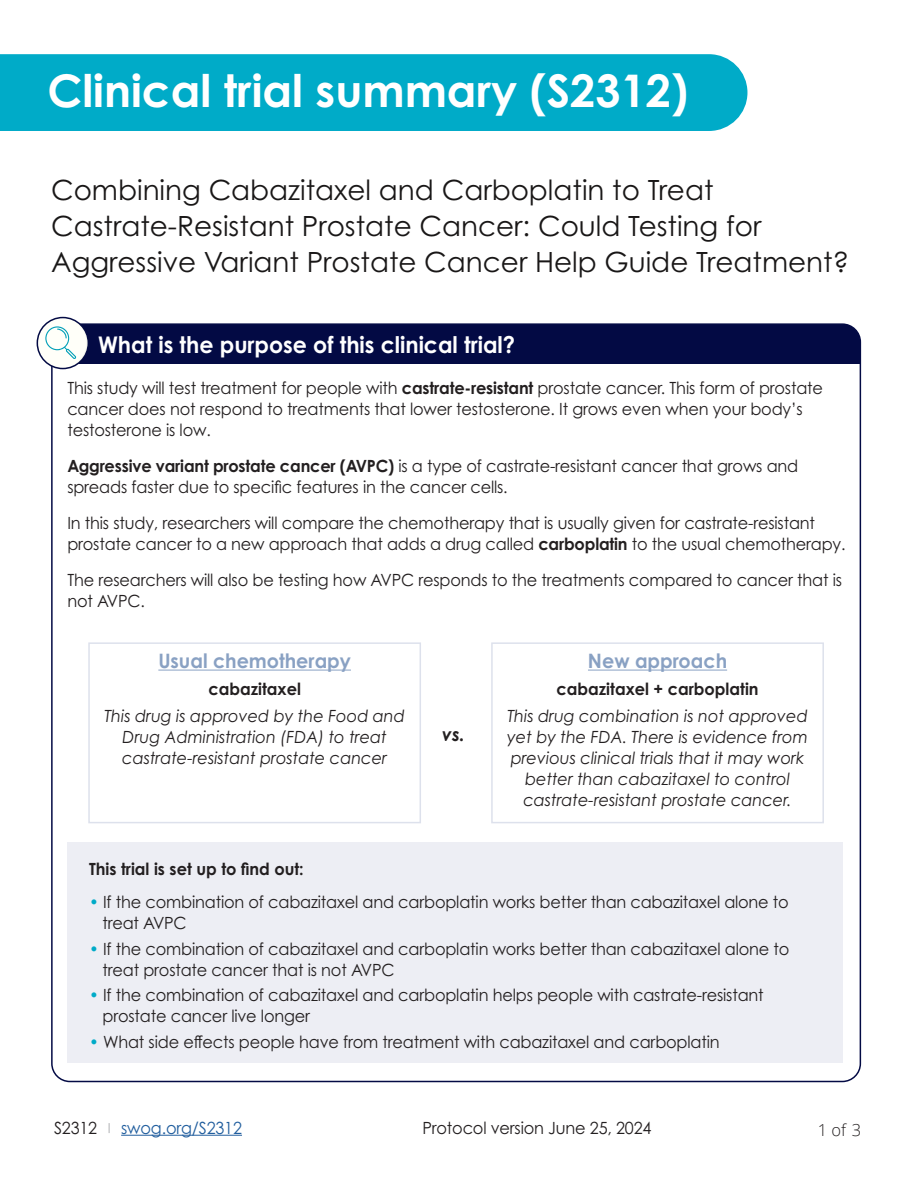
<style>
.page{position:relative;width:918px;height:1188px;background:#fff}
.page>*{position:absolute;margin:0;border:0;box-sizing:border-box;transform-origin:0 0}
.t1{font:46.95px "Minion Pro";color:#fff}
.t2{font:500 45.75px "Roboto";color:#fff}
.t3{font:700 45px "Century Gothic Pro";color:#fff}
.t4{font:27.9px/35.5px "Century Gothic Pro";color:#191717}
.t5{font:700 22.95px "Century Gothic Pro";color:#fff;scale:.96 1}
.t6{font:700 19.95px "Century Gothic Pro";color:#89a1c3;scale:.96 1}
.t7{font:italic 700 18.3px "Century Gothic Pro";color:#231f20;scale:.96 1}
.t8{font:16.8px/21px "Century Gothic Pro";letter-spacing:-.01em;color:#231f20;scale:.96 1}
.t9{font:italic 16.8px/21px "Century Gothic Pro";color:#231f20;text-align:center;scale:.96 1}
.t10{font:700 16.8px "Century Gothic Pro";color:#231f20;scale:.96 1}
.t11{font:16.8px "Century Gothic Pro";letter-spacing:-.01em;color:#215e9e;scale:.96 1}
.t12{font:300 16.5px "Open Sans";color:#231f20}
.t13{font:500 11.7px "Roboto";color:#009fb8}
.s1{font-weight:700}
.s2{color:#00abc8}
.s3{color:#231f20}
</style>
<div class="page">
<hr style="left:121px;top:1135px;width:121px;height:1px;background:#215e9e">
<div style="left:0;top:54px;width:747px;height:77px;background:#00abc8"></div>
<div style="left:52px;top:324px;width:808px;height:40px;background:#030a44"></div>
<svg style="left:37px;top:318px;width:50px;height:51px"></svg>
<div style="left:37px;top:317px;width:52px;height:52px;border:2px solid #030a44;border-radius:50%"></div>
<div style="left:88px;top:642px;width:333px;height:181px;border:2px solid #dde1ec"></div>
<hr style="left:158px;top:670px;width:193px;height:1px;background:#89a1c3">
<div style="left:491px;top:642px;width:333px;height:181px;border:2px solid #dde1ec"></div>
<hr style="left:588px;top:670px;width:139px;height:1px;background:#89a1c3">
<div style="left:67px;top:842px;width:776px;height:221px;background:#edeef4"></div>
<p class="t3" style="left:47px;top:62px;width:642px">Clinical trial summary (S2312)</p>
<p class="t4" style="left:51px;top:172px;width:800px">Combining Cabazitaxel and Carboplatin to Treat<br>Castrate-Resistant Prostate Cancer: Could Testing for<br>Aggressive Variant Prostate Cancer Help Guide Treatment?</p>
<p class="t2" style="left:110px;top:312px;width:24px">?</p>
<p class="t13" style="left:426px;top:330px;width:7px">?</p>
<p class="t1" style="left:350px;top:312px;width:14px">i</p>
<p class="t8" style="left:67px;top:377px;width:789px">This study will test treatment for people with <span class="s1">castrate-resistant</span> prostate cancer. This form of prostate cancer does not respond to treatments that lower testosterone. It grows even when your body’s testosterone is low.</p>
<p class="t8" style="left:67px;top:455px;width:763px"><span class="s1">Aggressive variant prostate cancer (AVPC)</span> is a type of castrate-resistant cancer that grows and spreads faster due to specific features in the cancer cells.</p>
<p class="t8" style="left:67px;top:512px;width:812px">In this study, researchers will compare the chemotherapy that is usually given for castrate-resistant prostate cancer to a new approach that adds a drug called <span class="s1">carboplatin</span> to the usual chemotherapy.</p>
<p class="t8" style="left:67px;top:569px;width:809px">The researchers will also be testing how AVPC responds to the treatments compared to cancer that is not AVPC.</p>
<p class="t5" style="left:98px;top:331px;width:436px">What is the purpose of this clinical trial?</p>
<p class="t6" style="left:158px;top:648px;width:202px">Usual chemotherapy</p>
<p class="t10" style="left:208px;top:679px;width:98px">cabazitaxel</p>
<p class="t9" style="left:104px;top:705px;width:314px">This drug is approved by the Food and<br>Drug Administration (FDA) to treat castrate-resistant prostate cancer</p>
<p class="t7" style="left:442px;top:722px;width:25px">vs.</p>
<p class="t6" style="left:588px;top:648px;width:146px">New approach</p>
<p class="t10" style="left:557px;top:679px;width:212px">cabazitaxel + carboplatin</p>
<p class="t9" style="left:507px;top:705px;width:315px">This drug combination is not approved yet by the FDA. There is evidence from previous clinical trials that it may work better than cabazitaxel to control castrate-resistant prostate cancer.</p>
<p class="t10" style="left:89px;top:858px;width:225px">This trial is set up to find out:</p>
<p class="t8" style="left:103px;top:891px;width:716px;text-indent:-13px"><span class="s2">•</span> If the combination of cabazitaxel and carboplatin works better than cabazitaxel alone to treat AVPC</p>
<p class="t8" style="left:103px;top:938px;width:717px;text-indent:-13px"><span class="s2">•</span> If the combination of cabazitaxel and carboplatin works better than cabazitaxel alone to treat prostate cancer that is not AVPC</p>
<p class="t8" style="left:103px;top:984px;width:690px;text-indent:-13px"><span class="s2">•</span> If the combination of cabazitaxel and carboplatin helps people with castrate-resistant prostate cancer live longer</p>
<p class="t8" style="left:89px;top:1031px;width:658px"><span class="s2">•</span> What side effects people have from treatment with cabazitaxel and carboplatin</p>
<p class="t11" style="left:54px;top:1117px;width:197px"><span class="s3">S2312</span> <sup>|</sup> swog.org/S2312</p>
<p class="t8" style="left:422px;top:1117px;width:240px">Protocol version June 25, 2024</p>
<p class="t12" style="left:818px;top:1119px;width:45px">1 of 3</p>
</div>
